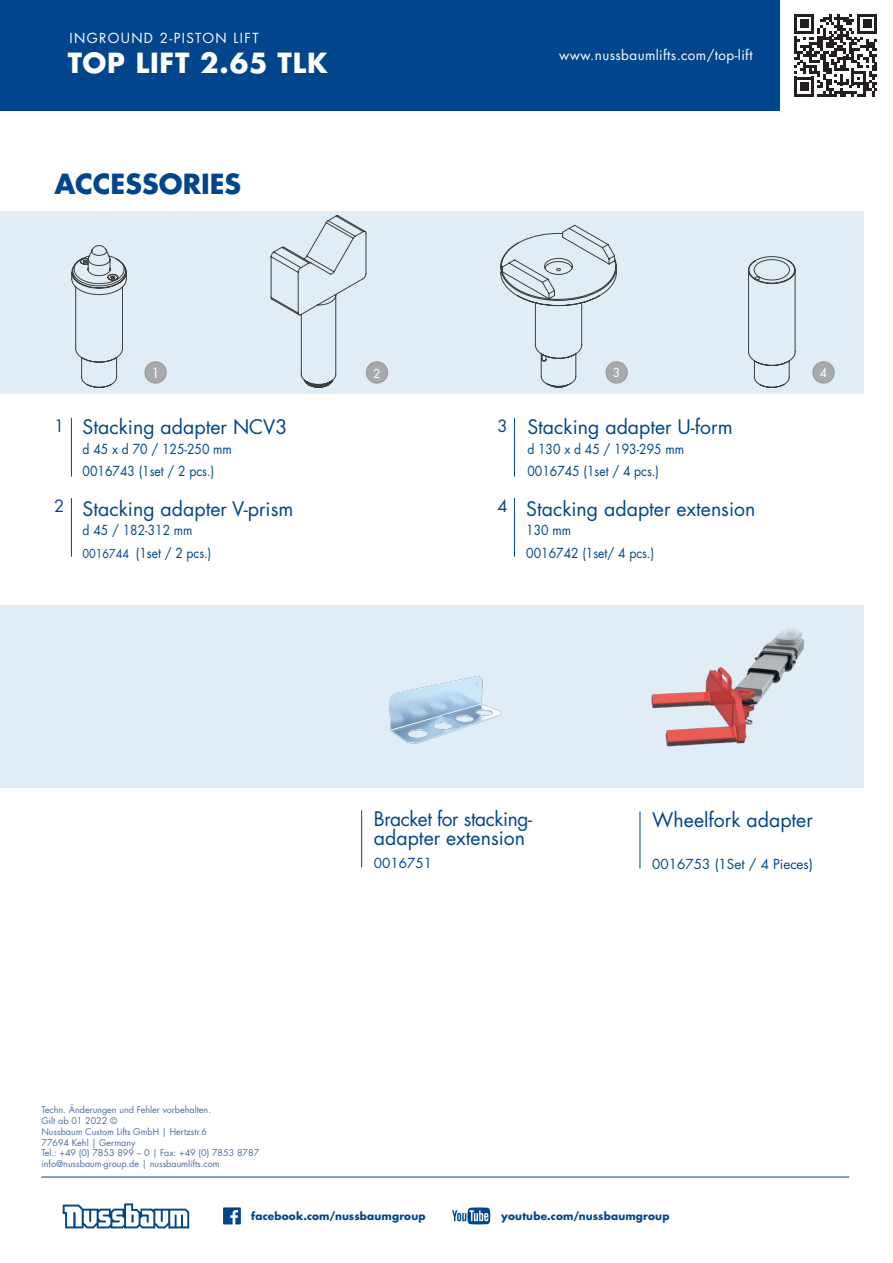
<style>
.page{position:relative;width:893px;height:1263px;background:#fff}
.page>*{position:absolute;margin:0;border:0;box-sizing:border-box;transform-origin:0 0}
.t1{font:700 27px "Futura LT Pro";letter-spacing:.03em;color:#fff}
.TechDat_2{font:700 27px "Futura LT Pro";color:#01468c}
.t2{font:19.5px "Futura LT Pro";color:#01468c}
.t3{font:19.5px "Futura LT Pro";letter-spacing:-.02em;color:#01468c}
.BestellNr_2{font:16.5px "Futura LT Pro";color:#01468c}
.t4{font:13.5px "Futura LT Pro";color:#01468c;scale:.9 1}
.BestellNr_2-2{font:13.5px "Futura LT Pro";letter-spacing:.03em;color:#fff}
.t5{font:13.5px "Futura LT Pro";color:#01468c}
.BestellNr_2-3{font:13.5px "Futura LT Pro";letter-spacing:.1em;color:#fff}
.BestellNr_2-4{font:12px "Futura LT Pro";color:#fff}
.t6{font:700 10.5px "Futura LT Pro";letter-spacing:.015em;color:#01468c}
.t7{font:9px "Futura LT Pro";color:#4f6aa4}
.s1{font-size:12px}
</style>
<div class="page">
<div style="left:1px;top:605px;width:863px;height:182px;background:#e1edf6"></div>
<div style="left:1px;top:211px;width:863px;height:183px;background:#e1edf6"></div>
<div style="left:0;top:0;width:780px;height:111px;background:#01468c"></div>
<svg style="left:794px;top:14px;width:83px;height:83px"></svg>
<svg style="left:63px;top:1203px;width:126px;height:25px"></svg>
<svg style="left:223px;top:1207px;width:18px;height:17px"></svg>
<svg style="left:452px;top:1207px;width:38px;height:17px"></svg>
<hr style="left:361px;top:810px;width:1px;height:57px;background:#01468c">
<hr style="left:640px;top:811px;width:1px;height:57px;background:#01468c">
<div style="left:145px;top:362px;width:21px;height:21px;background:#a8a9ad;border-radius:50%"></div>
<div style="left:145px;top:362px;width:21px;height:21px;border:1px solid #939598;border-radius:50%"></div>
<div style="left:366px;top:362px;width:22px;height:21px;background:#a8a9ad;border-radius:50%"></div>
<div style="left:366px;top:362px;width:22px;height:21px;border:1px solid #939598;border-radius:50%"></div>
<div style="left:813px;top:362px;width:21px;height:21px;background:#a8a9ad;border-radius:50%"></div>
<div style="left:813px;top:362px;width:21px;height:21px;border:1px solid #939598;border-radius:50%"></div>
<div style="left:606px;top:362px;width:21px;height:21px;background:#a8a9ad;border-radius:50%"></div>
<div style="left:606px;top:362px;width:21px;height:21px;border:1px solid #939598;border-radius:50%"></div>
<hr style="left:71px;top:498px;width:1px;height:59px;background:#01468c">
<hr style="left:514px;top:498px;width:1px;height:59px;background:#01468c">
<hr style="left:514px;top:418px;width:1px;height:59px;background:#01468c">
<hr style="left:71px;top:418px;width:1px;height:59px;background:#01468c">
<img style="left:651px;top:629px;width:154px;height:118px">
<img style="left:389px;top:676px;width:113px;height:68px">
<svg style="left:71px;top:245px;width:56px;height:143px"></svg>
<svg style="left:500px;top:225px;width:117px;height:163px"></svg>
<svg style="left:271px;top:215px;width:95px;height:173px"></svg>
<svg style="left:748px;top:256px;width:47px;height:132px"></svg>
<hr style="left:41px;top:1177px;width:808px;height:1px;background:#01468c">
<p class="BestellNr_2-3" style="left:69px;top:28px;width:191px">INGROUND 2-PISTON LIFT</p>
<p class="t1" style="left:68px;top:42px;width:261px">TOP LIFT 2.65 TLK</p>
<p class="BestellNr_2-2" style="left:559px;top:46px;width:195px">www.nussbaumlifts.com/top-lift</p>
<p class="TechDat_2" style="left:54px;top:163px;width:188px">ACCESSORIES</p>
<p class="BestellNr_2" style="left:54px;top:414px;width:12px">1</p>
<p class="BestellNr_2" style="left:54px;top:494px;width:12px">2</p>
<p class="BestellNr_2-2" style="left:151px;top:364px;width:10px">1</p>
<p class="BestellNr_2-4" style="left:373px;top:365px;width:9px">2</p>
<p class="BestellNr_2-4" style="left:613px;top:365px;width:9px">3</p>
<p class="BestellNr_2-4" style="left:820px;top:364px;width:9px">4</p>
<p class="t2" style="left:83px;top:413px;width:206px">Stacking adapter NCV3</p>
<p class="t4" style="left:83px;top:439px;width:167px">d 45 x d 70 / 125-250 mm</p>
<p class="t4" style="left:83px;top:462px;width:148px">0016743 (1set / 2 pcs.)</p>
<p class="t2" style="left:83px;top:495px;width:212px">Stacking adapter V-prism</p>
<p class="t4" style="left:83px;top:521px;width:124px">d 45 / 182-312 mm</p>
<p class="t4" style="left:83px;top:543px;width:145px"><span class="s1">0016744</span> (1set / 2 pcs.)</p>
<p class="BestellNr_2" style="left:497px;top:414px;width:12px">3</p>
<p class="BestellNr_2" style="left:497px;top:494px;width:12px">4</p>
<p class="t2" style="left:527px;top:413px;width:207px">Stacking adapter U-form</p>
<p class="t4" style="left:527px;top:439px;width:176px">d 130 x d 45 / 193-295 mm</p>
<p class="t4" style="left:527px;top:462px;width:148px">0016745 (1set / 4 pcs.)</p>
<p class="t2" style="left:526px;top:495px;width:231px">Stacking adapter extension</p>
<p class="t4" style="left:526px;top:521px;width:51px">130 mm</p>
<p class="t4" style="left:526px;top:543px;width:144px">0016742 (1set/ 4 pcs.)</p>
<p class="t3" style="left:374px;top:805px;width:160px">Bracket for stacking-</p>
<p class="t2" style="left:374px;top:824px;width:153px">adapter extension</p>
<p class="t5" style="left:374px;top:853px;width:60px">0016751</p>
<p class="t2" style="left:652px;top:806px;width:162px">Wheelfork adapter</p>
<p class="t5" style="left:652px;top:854px;width:162px">0016753 (1Set / 4 Pieces)</p>
<p class="t7" style="left:41px;top:1104px;width:171px">Techn. Änderungen und Fehler vorbehalten.</p>
<p class="t7" style="left:41px;top:1114px;width:77px">Gilt ab 01 2022 ©</p>
<p class="t7" style="left:41px;top:1125px;width:167px">Nussbaum Custom Lifts GmbH | Hertzstr.6</p>
<p class="t7" style="left:41px;top:1136px;width:96px">77694 Kehl | Germany</p>
<p class="t7" style="left:41px;top:1147px;width:219px">Tel.: +49 (0) 7853 899 – 0 | Fax: +49 (0) 7853 8787</p>
<p class="t7" style="left:41px;top:1158px;width:180px">info@nussbaum-group.de | nussbaumlifts.com</p>
<p class="t6" style="left:251px;top:1207px;width:176px">facebook.com/nussbaumgroup</p>
<p class="t6" style="left:501px;top:1207px;width:170px">youtube.com/nussbaumgroup</p>
</div>
